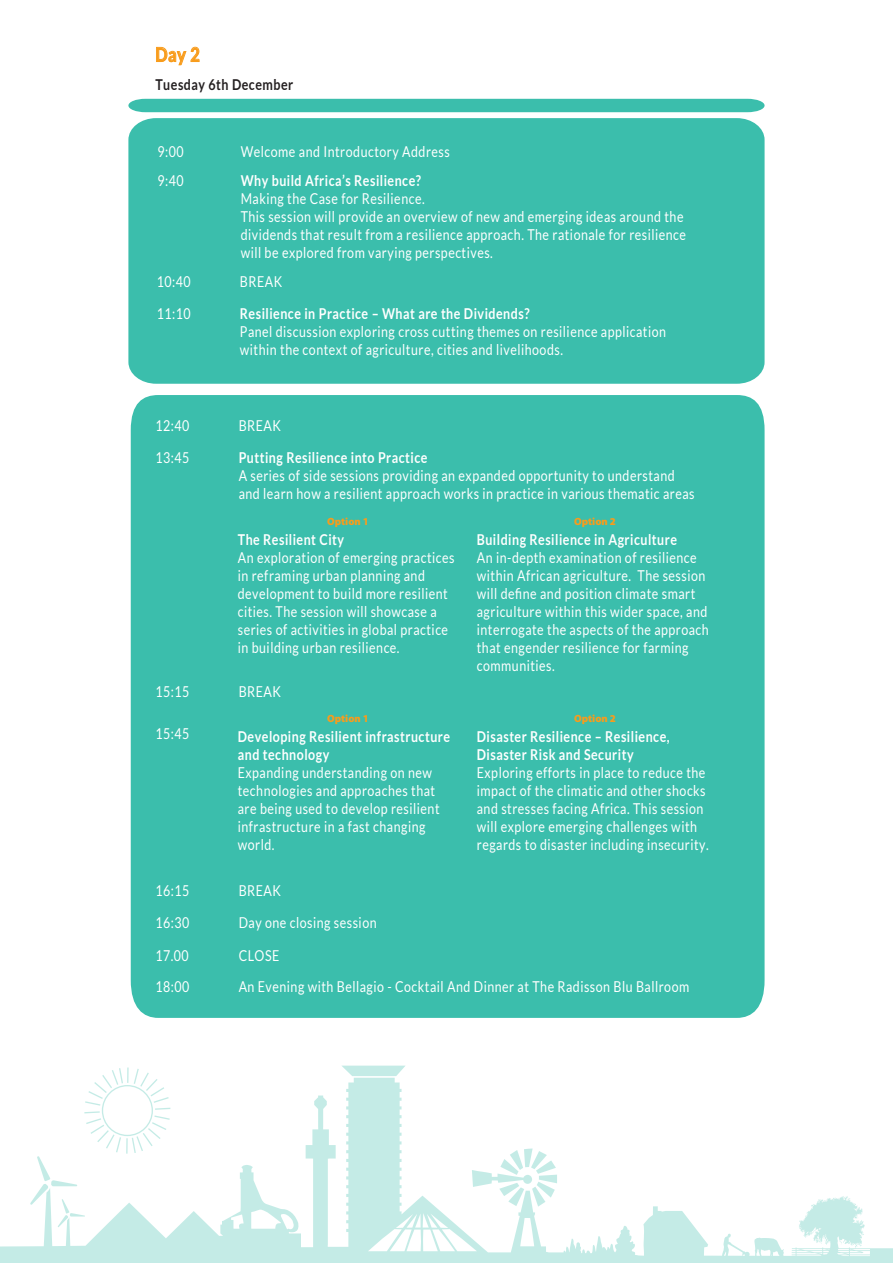
<style>
.page{position:relative;width:893px;height:1263px;background:#fff}
.page>*{position:absolute;margin:0;border:0;box-sizing:border-box;transform-origin:0 0}
.t1{font:700 19.5px "Lato";color:#f89c1c;scale:.83 1}
.t2{font:15px/18px "Lato";letter-spacing:.04em;color:#fff;scale:.83 1}
.t3{font:700 15px/18px "Lato";letter-spacing:.04em;color:#fff;scale:.83 1}
.t4{font:700 15px "Lato";letter-spacing:.04em;color:#231f20;scale:.83 1}
.t5{font:900 10.5px "Myriad Pro";color:#f89c1c}
</style>
<div class="page">
<svg style="left:0;top:1065px;width:893px;height:198px"></svg>
<svg style="left:724px;top:1244px;width:21px;height:12px"></svg>
<svg style="left:756px;top:1248px;width:24px;height:8px"></svg>
<svg style="left:796px;top:1249px;width:34px;height:7px"></svg>
<div style="left:103px;top:1086px;width:49px;height:49px;background:#fff;border-radius:50%"></div>
<svg style="left:837px;top:1236px;width:33px;height:20px"></svg>
<svg style="left:231px;top:1214px;width:13px;height:15px"></svg>
<svg style="left:251px;top:1209px;width:45px;height:20px"></svg>
<svg style="left:520px;top:1218px;width:14px;height:28px"></svg>
<svg style="left:368px;top:1213px;width:109px;height:38px"></svg>
<div style="left:128px;top:118px;width:637px;height:266px;background:#3bbeac"></div>
<svg style="left:156px;top:46px;width:44px;height:20px"></svg>
<div style="left:131px;top:395px;width:634px;height:623px;background:#3bbeac"></div>
<div style="left:128px;top:99px;width:637px;height:13px;background:#3bbeac"></div>
<h1 class="t1" style="left:155px;top:43px;width:55px">Day 2</h1>
<p class="t4" style="left:155px;top:76px;width:168px">Tuesday 6th December</p>
<p class="t2" style="left:157px;top:143px;width:33px">9:00</p>
<p class="t2" style="left:241px;top:143px;width:253px">Welcome and Introductory Address</p>
<p class="t2" style="left:157px;top:172px;width:33px">9:40</p>
<p class="t3" style="left:241px;top:171px;width:219px">Why build Africa’s Resilience?</p>
<p class="t2" style="left:241px;top:190px;width:538px">Making the Case for Resilience.<br>This session will provide an overview of new and emerging ideas around the dividends that result from a resilience approach. The rationale for resilience will be explored from varying perspectives.</p>
<p class="t2" style="left:157px;top:272px;width:42px">10:40</p>
<p class="t2" style="left:240px;top:272px;width:52px">BREAK</p>
<p class="t2" style="left:157px;top:304px;width:42px">11:10</p>
<p class="t3" style="left:240px;top:304px;width:350px">Resilience in Practice – What are the Dividends?</p>
<p class="t2" style="left:240px;top:322px;width:515px">Panel discussion exploring cross cutting themes on resilience application within the context of agriculture, cities and livelihoods.</p>
<p class="t2" style="left:155px;top:417px;width:42px">12:40</p>
<p class="t2" style="left:239px;top:417px;width:52px">BREAK</p>
<p class="t2" style="left:155px;top:449px;width:42px">13:45</p>
<p class="t3" style="left:239px;top:448px;width:229px">Putting Resilience into Practice</p>
<p class="t2" style="left:239px;top:467px;width:551px">A series of side sessions providing an expanded opportunity to understand and learn how a resilient approach works in practice in various thematic areas</p>
<p class="t5" style="left:327px;top:514px;width:43px">Option 1</p>
<p class="t5" style="left:574px;top:514px;width:43px">Option 2</p>
<p class="t3" style="left:238px;top:530px;width:130px">The Resilient City</p>
<p class="t2" style="left:238px;top:548px;width:263px">An exploration of emerging practices in reframing urban planning and development to build more resilient cities. The session will showcase a series of activities in global practice in building urban resilience.</p>
<p class="t3" style="left:477px;top:530px;width:243px">Building Resilience in Agriculture</p>
<p class="t2" style="left:477px;top:548px;width:281px">An in-depth examination of resilience within African agriculture. The session will define and position climate smart agriculture within this wider space, and interrogate the aspects of the approach that engender resilience for farming communities.</p>
<p class="t2" style="left:155px;top:683px;width:42px">15:15</p>
<p class="t2" style="left:239px;top:683px;width:52px">BREAK</p>
<p class="t5" style="left:327px;top:711px;width:43px">Option 1</p>
<p class="t5" style="left:574px;top:711px;width:43px">Option 2</p>
<p class="t2" style="left:155px;top:725px;width:42px">15:45</p>
<p class="t3" style="left:238px;top:727px;width:257px">Developing Resilient infrastructure and technology</p>
<p class="t2" style="left:238px;top:763px;width:245px">Expanding understanding on new technologies and approaches that are being used to develop resilient infrastructure in a fast changing world.</p>
<p class="t3" style="left:477px;top:727px;width:234px">Disaster Resilience – Resilience,<br>Disaster Risk and Security</p>
<p class="t2" style="left:477px;top:764px;width:281px">Exploring efforts in place to reduce the impact of the climatic and other shocks and stresses facing Africa. This session will explore emerging challenges with regards to disaster including insecurity.</p>
<p class="t2" style="left:155px;top:881px;width:42px">16:15</p>
<p class="t2" style="left:239px;top:881px;width:52px">BREAK</p>
<p class="t2" style="left:155px;top:914px;width:42px">16:30</p>
<p class="t2" style="left:239px;top:914px;width:168px">Day one closing session</p>
<p class="t2" style="left:155px;top:947px;width:42px">17.00</p>
<p class="t2" style="left:239px;top:947px;width:50px">CLOSE</p>
<p class="t2" style="left:155px;top:977px;width:42px">18:00</p>
<p class="t2" style="left:239px;top:977px;width:544px">An Evening with Bellagio - Cocktail And Dinner at The Radisson Blu Ballroom</p>
</div>
